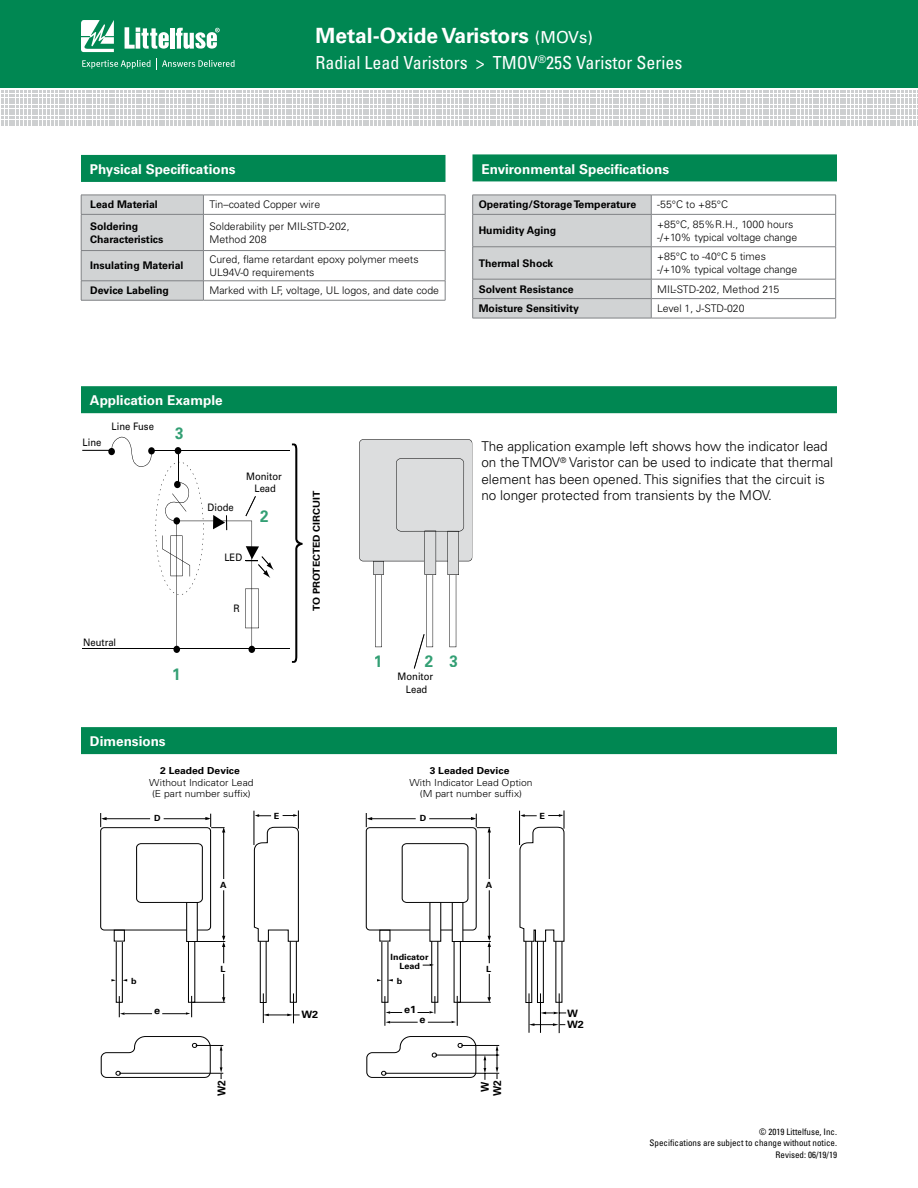
<style>
.page{position:relative;width:918px;height:1188px;background:#fff}
.page>*{position:absolute;margin:0;border:0;box-sizing:border-box;transform-origin:0 0}
.t1{font:700 21px "Univers LT Std";color:#fff}
.t2{font:condensed 18px "Univers LT Std";color:#fff}
.t3{font:700 16.5px "Univers LT Std";color:#339f74;scale:.92 1}
.t4{font:300 13.5px/16.5px "Univers LT Std";color:#000}
.t5{font:700 13.5px "Univers LT Std";color:#fff}
.t6{font:700 10.8px/12.5px "Univers LT Std";color:#000;text-align:center;scale:.94 1}
.t7{font:300 10.5px/12.6px "Univers LT Std";color:#000}
.t8{font:700 10.5px/12.6px "Univers LT Std";color:#000}
.t9{font:10.35px/12.3px "Univers LT Std";color:#000;text-align:center;scale:.92 1}
.t10{font:700 10.2px "Univers LT Std";color:#000;scale:1.06 1}
.t11{font:300 9.75px/11.7px "Univers LT Std";color:#000;text-align:center;scale:1.06 1}
.t12{font:700 9.75px "Univers LT Std";color:#000;scale:1.06 1}
.t13{font:700 9.45px "Univers LT Std";color:#000;scale:1.09 1}
.t14{font:condensed 9px/10.8px "Univers LT Std";color:#000;text-align:right}
.t15{font:700 8.55px/8.6px "Univers LT Std";color:#000;text-align:center;scale:1.06 1}
.s1{font-weight:400;font-size:16.5px}
</style>
<div class="page">
<div style="left:0;top:0;width:918px;height:88px;background:#008752"></div>
<svg style="left:1px;top:91px;width:917px;height:35px"></svg>
<svg style="left:81px;top:20px;width:33px;height:32px"></svg>
<hr style="left:170px;top:28px;width:4px;height:21px;background:#fff">
<svg style="left:176px;top:28px;width:44px;height:21px"></svg>
<svg style="left:125px;top:27px;width:44px;height:22px"></svg>
<svg style="left:82px;top:58px;width:153px;height:11px"></svg>
<div style="left:81px;top:386px;width:756px;height:27px;background:#008752"></div>
<hr style="left:82px;top:649px;width:208px;height:1px;background:#000">
<div style="left:173px;top:646px;width:7px;height:7px;background:#000;border-radius:50%"></div>
<div style="left:248px;top:646px;width:7px;height:7px;background:#000;border-radius:50%"></div>
<hr style="left:150px;top:451px;width:140px;height:1px;background:#000">
<svg style="left:292px;top:443px;width:11px;height:220px"></svg>
<svg style="left:359px;top:439px;width:113px;height:230px"></svg>
<svg style="left:82px;top:437px;width:192px;height:212px"></svg>
<hr style="left:651px;top:195px;width:185px;height:1px;background:#808285">
<svg style="left:835px;top:195px;width:1px;height:19px"></svg>
<hr style="left:651px;top:214px;width:185px;height:1px;background:#808285">
<hr style="left:835px;top:215px;width:1px;height:32px;background:#808285">
<hr style="left:651px;top:247px;width:185px;height:1px;background:#808285">
<hr style="left:835px;top:247px;width:1px;height:32px;background:#808285">
<hr style="left:651px;top:279px;width:185px;height:1px;background:#808285">
<hr style="left:651px;top:298px;width:185px;height:1px;background:#808285">
<svg style="left:472px;top:195px;width:180px;height:123px;background:#cccecf"></svg>
<svg style="left:835px;top:279px;width:1px;height:39px"></svg>
<hr style="left:472px;top:318px;width:179px;height:1px;background:#808285">
<hr style="left:651px;top:318px;width:185px;height:1px;background:#808285">
<hr style="left:203px;top:195px;width:242px;height:1px;background:#808285">
<svg style="left:445px;top:195px;width:1px;height:19px"></svg>
<hr style="left:203px;top:214px;width:242px;height:1px;background:#808285">
<hr style="left:445px;top:215px;width:1px;height:35px;background:#808285">
<hr style="left:203px;top:250px;width:242px;height:1px;background:#808285">
<hr style="left:445px;top:251px;width:1px;height:30px;background:#808285">
<hr style="left:203px;top:281px;width:242px;height:1px;background:#808285">
<svg style="left:81px;top:195px;width:123px;height:105px;background:#cccecf"></svg>
<svg style="left:445px;top:281px;width:1px;height:19px"></svg>
<hr style="left:81px;top:300px;width:122px;height:1px;background:#808285">
<hr style="left:203px;top:300px;width:242px;height:1px;background:#808285">
<div style="left:81px;top:155px;width:365px;height:27px;background:#008752"></div>
<div style="left:472px;top:154px;width:365px;height:27px;background:#008752"></div>
<div style="left:81px;top:727px;width:756px;height:27px;background:#008752"></div>
<hr style="left:457px;top:996px;width:1px;height:30px;background:#000">
<hr style="left:385px;top:996px;width:1px;height:30px;background:#000">
<svg style="left:367px;top:1036px;width:109px;height:42px"></svg>
<hr style="left:435px;top:1055px;width:64px;height:1px;background:#000">
<hr style="left:461px;top:1045px;width:38px;height:1px;background:#000">
<svg style="left:496px;top:1045px;width:2px;height:34px"></svg>
<hr style="left:385px;top:1073px;width:114px;height:1px;background:#000">
<svg style="left:484px;top:1055px;width:2px;height:25px"></svg>
<svg style="left:386px;top:1021px;width:32px;height:2px"></svg>
<svg style="left:428px;top:1021px;width:28px;height:2px"></svg>
<hr style="left:540px;top:993px;width:1px;height:40px;background:#000">
<hr style="left:529px;top:993px;width:1px;height:40px;background:#000">
<svg style="left:529px;top:1023px;width:36px;height:3px"></svg>
<hr style="left:559px;top:993px;width:1px;height:40px;background:#000">
<svg style="left:366px;top:810px;width:200px;height:204px"></svg>
<svg style="left:101px;top:810px;width:199px;height:269px"></svg>
<h1 class="t1" style="left:316px;top:23px;width:279px">Metal-Oxide Varistors <span class="s1">(MOVs)</span></h1>
<h2 class="t2" style="left:316px;top:51px;width:368px">Radial Lead Varistors &gt; TMOV<sup>®</sup>25S Varistor Series</h2>
<p class="t5" style="left:90px;top:161px;width:147px">Physical Specifications</p>
<p class="t5" style="left:481px;top:161px;width:189px">Environmental Specifications</p>
<p class="t8" style="left:90px;top:199px;width:69px">Lead Material</p>
<p class="t7" style="left:209px;top:198px;width:112px">Tin–coated Copper wire</p>
<p class="t8" style="left:90px;top:220px;width:75px">Soldering<br>Characteristics</p>
<p class="t7" style="left:209px;top:220px;width:142px">Solderability per MIL-STD-202,<br>Method 208</p>
<p class="t8" style="left:90px;top:260px;width:95px">Insulating Material</p>
<p class="t7" style="left:209px;top:253px;width:211px">Cured, flame retardant epoxy polymer meets<br>UL94V-0 requirements</p>
<p class="t8" style="left:90px;top:284px;width:80px">Device Labeling</p>
<p class="t7" style="left:209px;top:284px;width:231px">Marked with LF, voltage, UL logos, and date code</p>
<p class="t8" style="left:479px;top:199px;width:159px">Operating/Storage Temperature</p>
<p class="t7" style="left:657px;top:198px;width:72px">-55°C to +85°C</p>
<p class="t8" style="left:479px;top:224px;width:79px">Humidity Aging</p>
<p class="t7" style="left:657px;top:218px;width:142px">+85°C, 85%R.H., 1000 hours -/+10% typical voltage change</p>
<p class="t8" style="left:479px;top:257px;width:76px">Thermal Shock</p>
<p class="t7" style="left:657px;top:250px;width:142px">+85°C to -40°C 5 times -/+10% typical voltage change</p>
<p class="t8" style="left:479px;top:283px;width:96px">Solvent Resistance</p>
<p class="t7" style="left:657px;top:283px;width:124px">MIL-STD-202, Method 215</p>
<p class="t8" style="left:479px;top:302px;width:102px">Moisture Sensitivity</p>
<p class="t7" style="left:657px;top:302px;width:89px">Level 1, J-STD-020</p>
<p class="t5" style="left:90px;top:393px;width:134px">Application Example</p>
<p class="t9" style="left:82px;top:436px;width:22px">Line</p>
<p class="t9" style="left:112px;top:420px;width:48px">Line Fuse</p>
<h3 class="t3" style="left:175px;top:423px;width:11px">3</h3>
<p class="t9" style="left:83px;top:636px;width:38px">Neutral</p>
<h3 class="t3" style="left:172px;top:665px;width:11px">1</h3>
<p class="t5" style="left:90px;top:734px;width:77px">Dimensions</p>
<p class="t9" style="left:208px;top:502px;width:30px">Diode</p>
<p class="t9" style="left:246px;top:470px;width:40px">Monitor<br>Lead</p>
<h3 class="t3" style="left:260px;top:507px;width:11px">2</h3>
<p class="t9" style="left:224px;top:551px;width:21px">LED</p>
<p class="t9" style="left:234px;top:602px;width:8px">R</p>
<p class="t13" style="left:311px;top:611px;width:112px;rotate:-90deg">TO PROTECTED CIRCUIT</p>
<p class="t4" style="left:481px;top:438px;width:353px">The application example left shows how the indicator lead on the TMOV<sup>®</sup> Varistor can be used to indicate that thermal element has been opened. This signifies that the circuit is no longer protected from transients by the MOV.</p>
<h3 class="t3" style="left:374px;top:651px;width:11px">1</h3>
<h3 class="t3" style="left:425px;top:651px;width:37px">2 3</h3>
<p class="t9" style="left:398px;top:671px;width:40px">Monitor<br>Lead</p>
<p class="t12" style="left:160px;top:765px;width:77px">2 Leaded Device</p>
<p class="t11" style="left:149px;top:776px;width:100px;text-align:left">Without Indicator Lead (E part number suffix)</p>
<p class="t12" style="left:430px;top:765px;width:77px">3 Leaded Device</p>
<p class="t11" style="left:409px;top:776px;width:118px">With Indicator Lead Option (M part number suffix)</p>
<p class="t15" style="left:154px;top:814px;width:8px">D</p>
<p class="t15" style="left:274px;top:812px;width:7px">E</p>
<p class="t15" style="left:420px;top:814px;width:8px">D</p>
<p class="t15" style="left:539px;top:812px;width:7px">E</p>
<p class="t15" style="left:220px;top:881px;width:8px">A</p>
<p class="t15" style="left:486px;top:881px;width:8px">A</p>
<p class="t15" style="left:131px;top:976px;width:7px">b</p>
<p class="t10" style="left:154px;top:1005px;width:7px">e</p>
<p class="t15" style="left:221px;top:965px;width:6px">L</p>
<p class="t6" style="left:215px;top:1096px;width:18px;rotate:-90deg">W2</p>
<p class="t15" style="left:391px;top:953px;width:37px">Indicator<br>Lead</p>
<p class="t15" style="left:397px;top:976px;width:7px">b</p>
<p class="t15" style="left:486px;top:965px;width:6px">L</p>
<p class="t10" style="left:404px;top:1004px;width:13px">e1</p>
<p class="t10" style="left:301px;top:1009px;width:17px">W2</p>
<p class="t10" style="left:567px;top:1008px;width:12px">W</p>
<p class="t10" style="left:420px;top:1013px;width:7px">e</p>
<p class="t10" style="left:567px;top:1019px;width:17px">W2</p>
<p class="t6" style="left:479px;top:1096px;width:18px;rotate:-90deg">W<br>W2</p>
<p class="t14" style="left:650px;top:1126px;width:189px">© 2019 Littelfuse, Inc.<br>Specifications are subject to change without notice.</p>
<p class="t14" style="left:776px;top:1149px;width:63px">Revised: 06/19/19</p>
</div>
